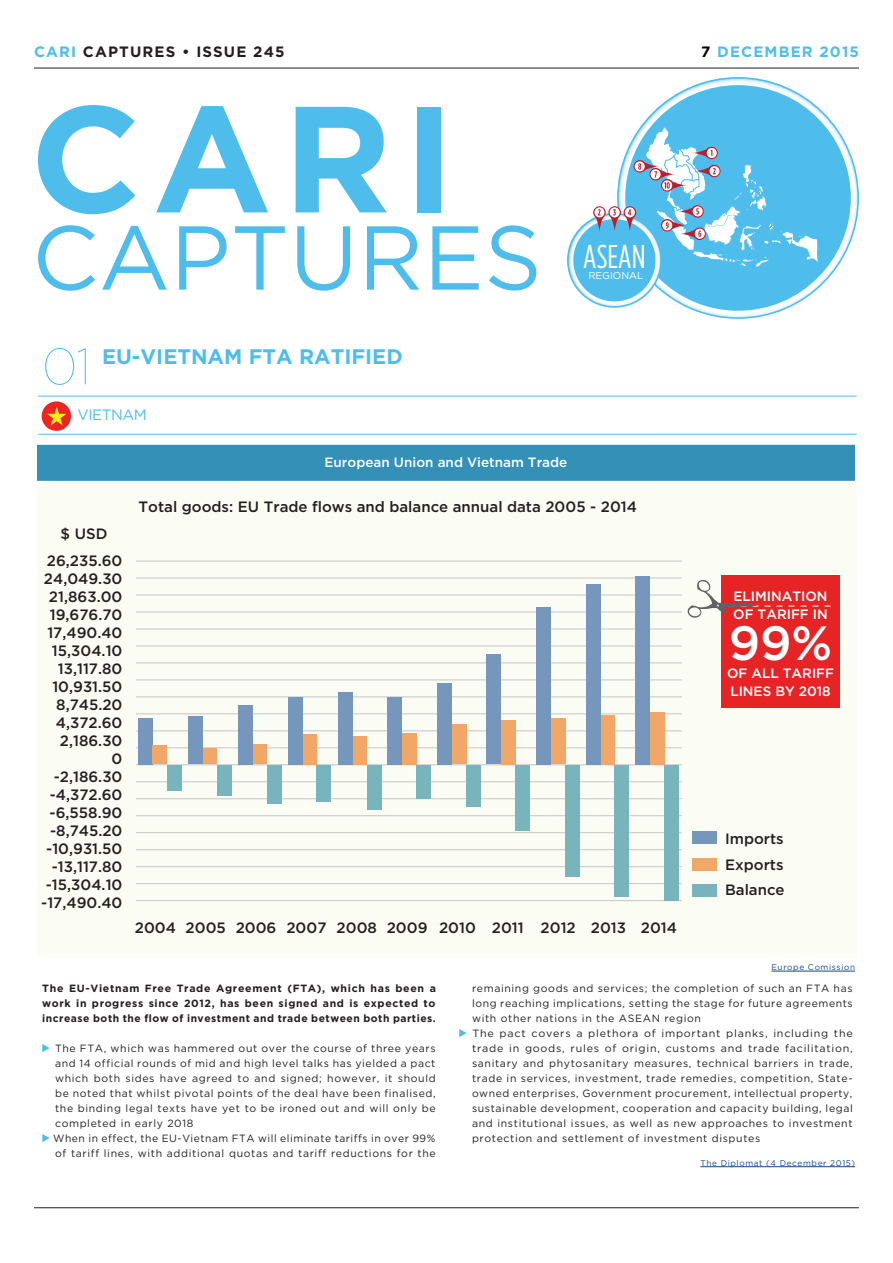
<style>
.page{position:relative;width:893px;height:1263px;background:#fff}
.page>*{position:absolute;margin:0;border:0;box-sizing:border-box;transform-origin:0 0}
.t1{font:700 150.9px "Gotham HTF";color:#4fbdec}
.t2{font:90.45px "Gotham HTF";color:#4fbdec}
.TITLE_NO{font:100 51px "Gotham HTF";color:#4fbdec}
.t3{font:500 48px "Gotham HTF";color:#fff}
.t4{font:condensed 32.85px "Gotham HTF";color:#fff}
.Article_TITLE{font:700 21px "Gotham HTF";color:#4fbdec}
.t5{font:500 15px/18px "Gotham HTF";color:#231f20;text-align:justify}
.Page_Header{font:700 15px "Gotham HTF";letter-spacing:.075em;color:#231f20}
.Page_Header-2{font:700 15px "Gotham HTF";letter-spacing:.075em;color:#4fbdec}
.Flag_Name{font:15px "Gotham HTF";letter-spacing:-.03em;color:#4fbdec}
.t6{font:500 13.5px/18px "Gotham HTF";color:#fff}
.Pointform{font:10.5px/15px "Gotham HTF";letter-spacing:.06em;color:#231f20;text-align:justify}
.BODYCOPY{font:700 10.5px/15px "Gotham HTF";letter-spacing:.05em;color:#231f20;text-align:justify}
.t7{font:9.9px "Gotham HTF";color:#fff}
.SOURCE{font:8.25px "Gotham HTF";letter-spacing:.075em;color:#12498e}
.s1{color:#4fbdec}
.s2{color:#040503}
</style>
<div class="page">
<svg style="left:641px;top:77px;width:218px;height:242px"></svg>
<div style="left:625px;top:85px;width:226px;height:226px;background:#4fbdec;border-radius:50%"></div>
<hr style="left:34px;top:1207px;width:825px;height:1px;background:#231f20">
<hr style="left:34px;top:68px;width:825px;height:1px;background:#231f20">
<svg style="left:42px;top:1044px;width:8px;height:8px"></svg>
<svg style="left:42px;top:1134px;width:8px;height:8px"></svg>
<hr style="left:38px;top:434px;width:819px;height:1px;background:#4fbdec">
<hr style="left:38px;top:396px;width:819px;height:1px;background:#4fbdec">
<hr style="left:700px;top:1166px;width:155px;height:1px;background:#12498e">
<hr style="left:771px;top:971px;width:84px;height:1px;background:#12498e">
<svg style="left:459px;top:1029px;width:8px;height:8px"></svg>
<svg style="left:567px;top:126px;width:252px;height:182px"></svg>
<div style="left:42px;top:401px;width:29px;height:30px;background:#ee2323;border-radius:15px"></div>
<svg style="left:47px;top:407px;width:19px;height:18px"></svg>
<div style="left:37px;top:445px;width:819px;height:512px;background:#fbfcf4"></div>
<div style="left:37px;top:445px;width:818px;height:36px;background:#3490b6"></div>
<hr style="left:136px;top:561px;width:546px;height:1px;background:#c6c5c5">
<hr style="left:136px;top:578px;width:546px;height:1px;background:#c6c5c5">
<hr style="left:136px;top:595px;width:546px;height:1px;background:#c6c5c5">
<hr style="left:136px;top:612px;width:546px;height:1px;background:#c6c5c5">
<hr style="left:136px;top:629px;width:546px;height:1px;background:#c6c5c5">
<hr style="left:136px;top:646px;width:546px;height:1px;background:#c6c5c5">
<hr style="left:136px;top:662px;width:546px;height:1px;background:#c6c5c5">
<hr style="left:136px;top:679px;width:546px;height:1px;background:#c6c5c5">
<hr style="left:136px;top:696px;width:546px;height:1px;background:#c6c5c5">
<hr style="left:136px;top:713px;width:546px;height:1px;background:#c6c5c5">
<hr style="left:136px;top:730px;width:546px;height:1px;background:#c6c5c5">
<hr style="left:136px;top:747px;width:546px;height:1px;background:#c6c5c5">
<hr style="left:136px;top:764px;width:546px;height:1px;background:#c6c5c5">
<hr style="left:136px;top:781px;width:546px;height:1px;background:#c6c5c5">
<hr style="left:136px;top:798px;width:546px;height:1px;background:#c6c5c5">
<hr style="left:136px;top:815px;width:546px;height:1px;background:#c6c5c5">
<hr style="left:136px;top:832px;width:546px;height:1px;background:#c6c5c5">
<hr style="left:136px;top:849px;width:546px;height:1px;background:#c6c5c5">
<hr style="left:136px;top:866px;width:546px;height:1px;background:#c6c5c5">
<hr style="left:136px;top:883px;width:546px;height:1px;background:#c6c5c5">
<hr style="left:136px;top:900px;width:546px;height:1px;background:#c6c5c5">
<div style="left:138px;top:718px;width:14px;height:46px;background:#7697bc"></div>
<div style="left:167px;top:765px;width:15px;height:26px;background:#77b4bb"></div>
<div style="left:217px;top:765px;width:15px;height:31px;background:#77b4bb"></div>
<div style="left:267px;top:765px;width:15px;height:38px;background:#77b4bb"></div>
<div style="left:316px;top:765px;width:15px;height:36px;background:#77b4bb"></div>
<div style="left:367px;top:765px;width:14px;height:44px;background:#77b4bb"></div>
<div style="left:416px;top:765px;width:15px;height:34px;background:#77b4bb"></div>
<div style="left:466px;top:765px;width:15px;height:41px;background:#77b4bb"></div>
<div style="left:515px;top:765px;width:15px;height:65px;background:#77b4bb"></div>
<div style="left:565px;top:765px;width:15px;height:112px;background:#77b4bb"></div>
<div style="left:615px;top:765px;width:14px;height:131px;background:#77b4bb"></div>
<div style="left:664px;top:765px;width:15px;height:135px;background:#77b4bb"></div>
<div style="left:153px;top:746px;width:14px;height:18px;background:#f1a768"></div>
<div style="left:203px;top:749px;width:14px;height:15px;background:#f1a768"></div>
<div style="left:253px;top:745px;width:14px;height:19px;background:#f1a768"></div>
<div style="left:302px;top:734px;width:15px;height:30px;background:#f1a768"></div>
<div style="left:352px;top:736px;width:15px;height:28px;background:#f1a768"></div>
<div style="left:402px;top:733px;width:14px;height:31px;background:#f1a768"></div>
<div style="left:452px;top:725px;width:14px;height:39px;background:#f1a768"></div>
<div style="left:501px;top:720px;width:14px;height:44px;background:#f1a768"></div>
<div style="left:551px;top:719px;width:14px;height:45px;background:#f1a768"></div>
<div style="left:600px;top:715px;width:15px;height:49px;background:#f1a768"></div>
<div style="left:650px;top:712px;width:14px;height:52px;background:#f1a768"></div>
<div style="left:188px;top:717px;width:15px;height:47px;background:#7697bc"></div>
<div style="left:238px;top:705px;width:14px;height:59px;background:#7697bc"></div>
<div style="left:288px;top:697px;width:15px;height:67px;background:#7697bc"></div>
<div style="left:338px;top:692px;width:14px;height:72px;background:#7697bc"></div>
<div style="left:387px;top:697px;width:15px;height:67px;background:#7697bc"></div>
<div style="left:437px;top:683px;width:15px;height:81px;background:#7697bc"></div>
<div style="left:486px;top:655px;width:15px;height:109px;background:#7697bc"></div>
<div style="left:536px;top:607px;width:15px;height:157px;background:#7697bc"></div>
<div style="left:586px;top:584px;width:15px;height:180px;background:#7697bc"></div>
<div style="left:635px;top:576px;width:15px;height:188px;background:#7697bc"></div>
<div style="left:692px;top:832px;width:24px;height:12px;background:#7697bc"></div>
<div style="left:692px;top:859px;width:24px;height:12px;background:#f1a768"></div>
<div style="left:692px;top:884px;width:24px;height:12px;background:#77b4bb"></div>
<div style="left:721px;top:575px;width:118px;height:132px;background:#e62426"></div>
<svg style="left:687px;top:580px;width:143px;height:38px"></svg>
<p class="Page_Header" style="left:34px;top:43px;width:252px"><span class="s1">CARI</span> CAPTURES • ISSUE 245</p>
<p class="t1" style="left:30px;top:72px;width:426px">CARI</p>
<p class="t2" style="left:32px;top:208px;width:512px">CAPTURES</p>
<p class="t4" style="left:583px;top:239px;width:64px">ASEAN</p>
<p class="t7" style="left:588px;top:270px;width:56px">REGIONAL</p>
<p class="TITLE_NO" style="left:42px;top:339px;width:52px">01</p>
<p class="Article_TITLE" style="left:102px;top:344px;width:302px">EU-VIETNAM FTA RATIFIED</p>
<p class="Flag_Name" style="left:78px;top:407px;width:71px">VIETNAM</p>
<p class="t6" style="left:325px;top:453px;width:244px">European Union and Vietnam Trade</p>
<p class="t5" style="left:61px;top:525px;width:48px">$ USD</p>
<p class="t5" style="left:41px;top:551px;width:83px;text-align:right">26,235.60<br>24,049.30<br>21,863.00<br>19,676.70<br>17,490.40<br>15,304.10<br>13,117.80<br>10,931.50<br>8,745.20<br>4,372.60<br>2,186.30<br>0 -2,186.30 -4,372.60 -6,558.90 -8,745.20 -10,931.50 -13,117.80 -15,304.10 -17,490.40</p>
<p class="t5" style="left:139px;top:498px;width:500px">Total goods: EU Trade flows and balance annual data 2005 - 2014</p>
<p class="t5" style="left:135px;top:918px;width:544px">2004 2005 2006 2007 2008 2009 2010 2011 2012 2013 2014</p>
<p class="Page_Header-2" style="left:701px;top:43px;width:159px"><span class="s2">7</span> DECEMBER 2015</p>
<p class="t6" style="left:733px;top:587px;width:96px">ELIMINATION<br>OF TARIFF IN</p>
<p class="t3" style="left:729px;top:615px;width:105px">99%</p>
<p class="t6" style="left:730px;top:682px;width:102px">LINES BY 2018</p>
<p class="t6" style="left:727px;top:664px;width:108px">OF ALL TARIFF</p>
<p class="t5" style="left:725px;top:826px;width:61px;line-height:25.5px">Imports Exports Balance</p>
<p class="SOURCE" style="left:771px;top:962px;width:85px">Europe Comission</p>
<p class="BODYCOPY" style="left:42px;top:981px;width:395px">The EU-Vietnam Free Trade Agreement (FTA), which has been a work in progress since 2012, has been signed and is expected to increase both the flow of investment and trade between both parties.</p>
<p class="Pointform" style="left:55px;top:1041px;width:382px">The FTA, which was hammered out over the course of three years and 14 official rounds of mid and high level talks has yielded a pact which both sides have agreed to and signed; however, it should be noted that whilst pivotal points of the deal have been finalised, the binding legal texts have yet to be ironed out and will only be completed in early 2018</p>
<p class="Pointform" style="left:53px;top:1131px;width:384px">When in effect, the EU-Vietnam FTA will eliminate tariffs in over 99% of tariff lines, with additional quotas and tariff reductions for the</p>
<p class="Pointform" style="left:472px;top:981px;width:382px">remaining goods and services; the completion of such an FTA has long reaching implications, setting the stage for future agreements with other nations in the ASEAN region</p>
<p class="Pointform" style="left:472px;top:1026px;width:382px">The pact covers a plethora of important planks, including the trade in goods, rules of origin, customs and trade facilitation, sanitary and phytosanitary measures, technical barriers in trade, trade in services, investment, trade remedies, competition, State&shy;owned enterprises, Government procurement, intellectual property, sustainable development, cooperation and capacity building, legal and institutional issues, as well as new approaches to investment protection and settlement of investment disputes</p>
<p class="SOURCE" style="left:700px;top:1158px;width:156px">The Diplomat (4 December 2015)</p>
</div>
